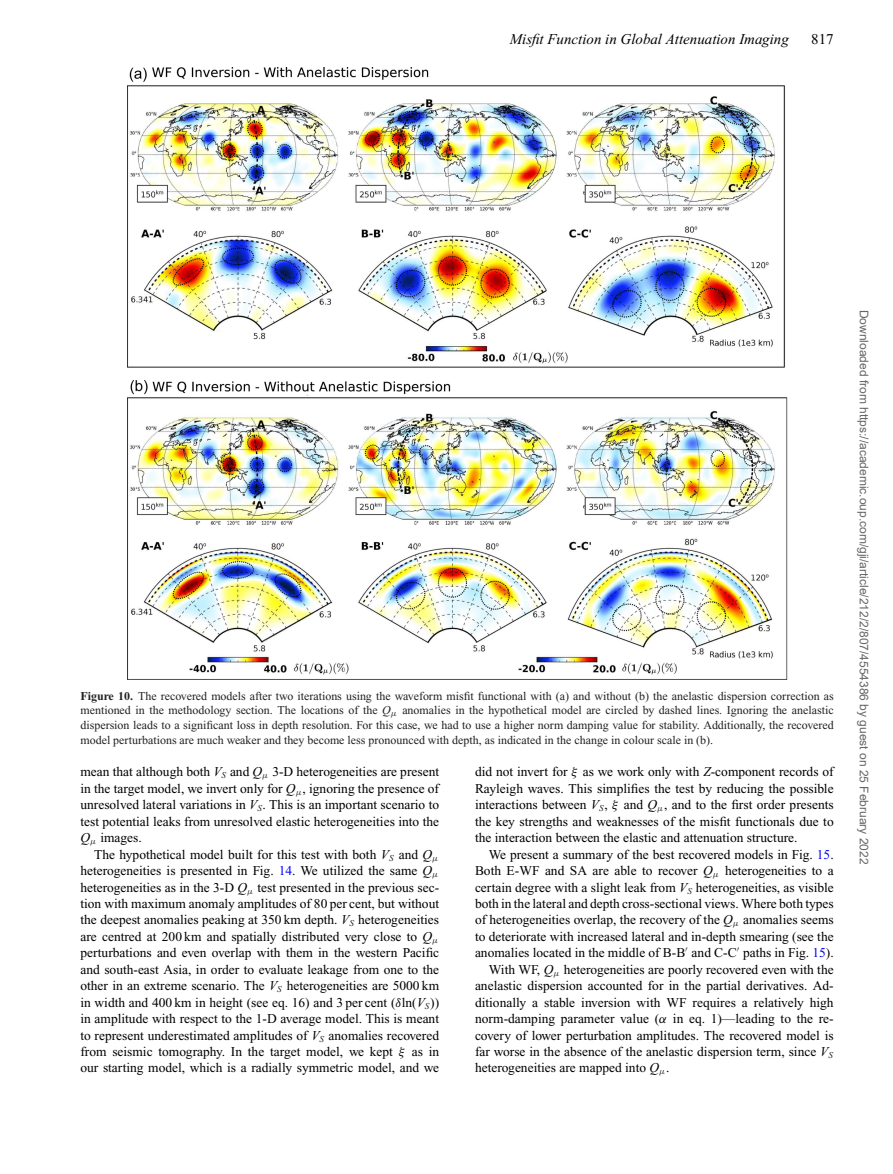
<style>
.page{position:relative;width:893px;height:1174px;background:#fff}
.page>*{position:absolute;margin:0;border:0;box-sizing:border-box;transform-origin:0 0}
.t1{font:italic 15px "Times New Roman";color:#000}
.t2{font:15px "Times New Roman";color:#000}
.t3{font:13.5px/16.5px "Times New Roman";color:#000;text-align:justify}
.t4{font:12px/15px "Times New Roman";color:#231f20;text-align:justify}
.t5{font:12px "Arial";color:#666}
.s1{font-weight:700}
.s2{font-style:italic}
.s3{color:#00f}
.s4{font-family:"RMTMI"}
</style>
<div class="page">
<img style="left:128px;top:68px;width:659px;height:612px">
<p class="t1" style="left:510px;top:33px;width:281px">Misfit Function in Global Attenuation Imaging</p>
<p class="t2" style="left:811px;top:33px;width:24px">817</p>
<p class="t4" style="left:80px;top:689px;width:755px"><span class="s1">Figure 10.</span> The recovered models after two iterations using the waveform misfit functional with (a) and without (b) the anelastic dispersion correction as mentioned in the methodology section. The locations of the <span class="s2">Q</span><sub>μ</sub> anomalies in the hypothetical model are circled by dashed lines. Ignoring the anelastic dispersion leads to a significant loss in depth resolution. For this case, we had to use a higher norm damping value for stability. Additionally, the recovered model perturbations are much weaker and they become less pronounced with depth, as indicated in the change in colour scale in (b).</p>
<p class="t3" style="left:80px;top:765px;width:360px">mean that although both <span class="s2">V</span><sub>S</sub> and <span class="s2">Q</span><sub>μ</sub> 3-D heterogeneities are present in the target model, we invert only for <span class="s2">Q</span><sub>μ</sub>, ignoring the presence of unresolved lateral variations in <span class="s2">V</span><sub>S</sub>. This is an important scenario to test potential leaks from unresolved elastic heterogeneities into the <span class="s2">Q</span><sub>μ</sub> images.</p>
<p class="t3" style="left:80px;top:847px;width:360px;text-indent:14px">The hypothetical model built for this test with both <span class="s2">V</span><sub>S</sub> and <span class="s2">Q</span><sub>μ </sub>heterogeneities is presented in Fig. <span class="s3">14</span>. We utilized the same <span class="s2">Q</span><sub>μ </sub>heterogeneities as in the 3-D <span class="s2">Q</span><sub>μ</sub> test presented in the previous sec&shy;tion with maximum anomaly amplitudes of 80 per cent, but without the deepest anomalies peaking at 350 km depth. <span class="s2">V</span><sub>S</sub> heterogeneities are centred at 200 km and spatially distributed very close to <span class="s2">Q</span><sub>μ </sub>perturbations and even overlap with them in the western Pacific and south-east Asia, in order to evaluate leakage from one to the other in an extreme scenario. The <span class="s2">V</span><sub>S</sub> heterogeneities are 5000 km in width and 400 km in height (see eq. 16) and 3 per cent (<span class="s4">δ</span>ln(<span class="s2">V</span><sub>S</sub>)) in amplitude with respect to the 1-D average model. This is meant to represent underestimated amplitudes of <span class="s2">V</span><sub>S</sub> anomalies recovered from seismic tomography. In the target model, we kept <span class="s4">ξ</span> as in our starting model, which is a radially symmetric model, and we</p>
<p class="t3" style="left:475px;top:765px;width:360px">did not invert for <span class="s4">ξ</span> as we work only with <span class="s2">Z</span>-component records of Rayleigh waves. This simplifies the test by reducing the possible interactions between <span class="s2">V</span><sub>S</sub>, <span class="s4">ξ</span> and <span class="s2">Q</span><sub>μ</sub>, and to the first order presents the key strengths and weaknesses of the misfit functionals due to the interaction between the elastic and attenuation structure.</p>
<p class="t3" style="left:489px;top:847px;width:346px">We present a summary of the best recovered models in Fig. <span class="s3">15</span>.</p>
<p class="t3" style="left:475px;top:863px;width:360px">Both E-WF and SA are able to recover <span class="s2">Q</span><sub>μ</sub> heterogeneities to a</p>
<p class="t3" style="left:475px;top:880px;width:360px">certain degree with a slight leak from <span class="s2">V</span><sub>S</sub> heterogeneities, as visible</p>
<p class="t3" style="left:475px;top:896px;width:360px">both in the lateral and depth cross-sectional views. Where both types</p>
<p class="t3" style="left:475px;top:912px;width:360px">of heterogeneities overlap, the recovery of the <span class="s2">Q</span><sub>μ</sub> anomalies seems</p>
<p class="t3" style="left:475px;top:929px;width:360px">to deteriorate with increased lateral and in-depth smearing (see the</p>
<p class="t3" style="left:475px;top:945px;width:360px">anomalies located in the middle of B-B and C-C paths in Fig. <span class="s3">15</span>).</p>
<p class="t3" style="left:489px;top:962px;width:346px">With WF, <span class="s2">Q</span><sub>μ</sub> heterogeneities are poorly recovered even with the</p>
<p class="t3" style="left:475px;top:978px;width:360px">anelastic dispersion accounted for in the partial derivatives. Ad-</p>
<p class="t3" style="left:475px;top:995px;width:360px">ditionally a stable inversion with WF requires a relatively high</p>
<p class="t3" style="left:475px;top:1011px;width:360px">norm-damping parameter value (<span class="s4">α</span> in eq. 1)—leading to the re-</p>
<p class="t3" style="left:475px;top:1028px;width:360px">covery of lower perturbation amplitudes. The recovered model is</p>
<p class="t3" style="left:475px;top:1044px;width:359px">far worse in the absence of the anelastic dispersion term, since <span class="s2">V</span><sub>S</sub></p>
<p class="t3" style="left:475px;top:1060px;width:196px">heterogeneities are mapped into <span class="s2">Q</span><sub>μ</sub>.</p>
<p class="t5" style="left:868px;top:309px;width:556px;rotate:90deg">Downloaded from https://academic.oup.com/gji/article/212/2/807/4554386 by guest on 25 February 2022</p>
</div>
